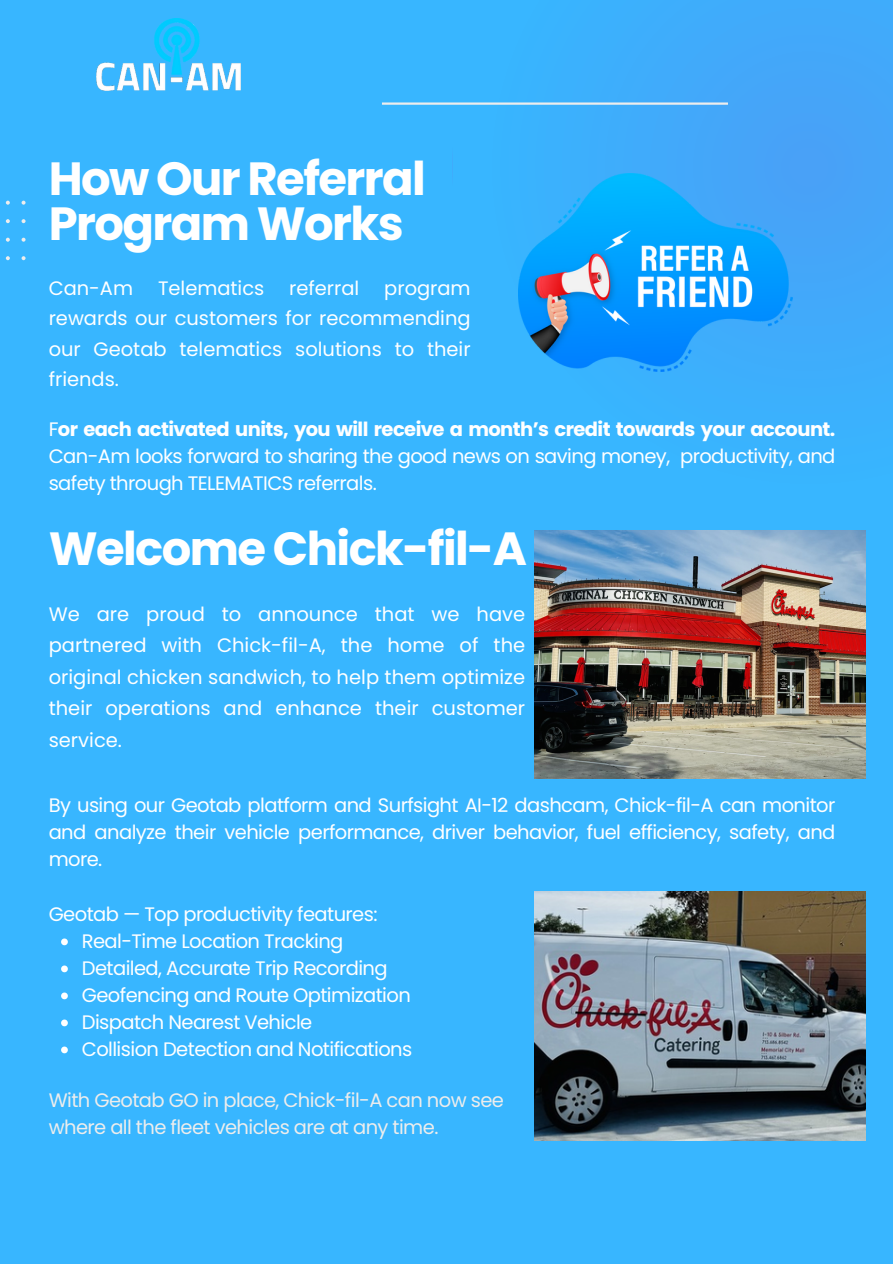
<style>
.page{position:relative;width:893px;height:1264px;background:#fff}
.page>*{position:absolute;margin:0;border:0;box-sizing:border-box;transform-origin:0 0}
.t1{font:700 46.5px/45px "Poppins";letter-spacing:-.035em;color:#fff}
.t2{font:19.5px/31.5px "Poppins";letter-spacing:-.03em;color:#fff;text-align:justify}
.t3{font:19.5px "Poppins";letter-spacing:-.03em;color:#ededed}
.t4{font:19.5px "Poppins";color:#fff}
.s1{font-weight:700}
</style>
<div class="page">
<div style="left:0;top:0;width:892px;height:1263px;background:#38b6ff"></div>
<svg style="left:452px;top:0;width:440px;height:344px;fill:#40abfb"></svg>
<svg style="left:5px;top:219px;width:5px;height:4px"></svg>
<svg style="left:22px;top:219px;width:3px;height:4px"></svg>
<svg style="left:5px;top:238px;width:5px;height:4px"></svg>
<svg style="left:22px;top:238px;width:3px;height:4px"></svg>
<svg style="left:5px;top:201px;width:5px;height:4px"></svg>
<svg style="left:22px;top:201px;width:3px;height:4px"></svg>
<svg style="left:5px;top:256px;width:5px;height:4px"></svg>
<svg style="left:22px;top:256px;width:3px;height:4px"></svg>
<hr style="left:382px;top:102px;width:346px;height:3px;background:#ededed">
<img style="left:96px;top:18px;width:144px;height:72px">
<img style="left:518px;top:174px;width:274px;height:198px">
<svg style="left:61px;top:938px;width:7px;height:7px"></svg>
<svg style="left:61px;top:965px;width:7px;height:7px"></svg>
<svg style="left:61px;top:992px;width:7px;height:7px"></svg>
<svg style="left:61px;top:1019px;width:7px;height:7px"></svg>
<svg style="left:61px;top:1046px;width:7px;height:7px"></svg>
<img style="left:534px;top:530px;width:331px;height:249px">
<img style="left:534px;top:891px;width:331px;height:249px">
<p class="t1" style="left:49px;top:156px;width:379px">How Our Referral<br>Program Works</p>
<p class="t2" style="left:49px;top:272px;width:86px">Can-Am</p>
<p class="t4" style="left:158px;top:274px;width:108px">Telematics</p>
<p class="t4" style="left:289px;top:274px;width:72px">referral</p>
<p class="t2" style="left:49px;top:273px;width:423px;line-height:30.3px;text-indent:335px">program rewards our customers for recommending our Geotab telematics solutions to their friends.</p>
<p class="t2" style="left:49px;top:415px;width:788px;line-height:27px">F<span class="s1">or each activated units, you will receive a month’s credit towards your account.<br></span>Can-Am looks forward to sharing the good news on saving money, productivity, and safety through TELEMATICS referrals.</p>
<p class="t1" style="left:49px;top:526px;width:480px">Welcome Chick-fil-A</p>
<p class="t2" style="left:49px;top:598px;width:478px">We are proud to announce that we have partnered with Chick-fil-A, the home of the original chicken sandwich, to help them optimize their operations and enhance their customer service.</p>
<p class="t2" style="left:49px;top:792px;width:788px;line-height:27px">By using our Geotab platform and Surfsight AI-12 dashcam, Chick-fil-A can monitor and analyze their vehicle performance, driver behavior, fuel efficiency, safety, and more.</p>
<p class="t2" style="left:49px;top:897px;width:330px">Geotab — Top productivity features:</p>
<p class="t2" style="left:82px;top:924px;width:263px">Real-Time Location Tracking</p>
<p class="t2" style="left:82px;top:951px;width:307px">Detailed, Accurate Trip Recording</p>
<p class="t2" style="left:82px;top:978px;width:330px">Geofencing and Route Optimization</p>
<p class="t2" style="left:82px;top:1005px;width:232px">Dispatch Nearest Vehicle</p>
<p class="t2" style="left:82px;top:1032px;width:332px">Collision Detection and Notifications</p>
<p class="t3" style="left:49px;top:1086px;width:457px">With Geotab GO in place, Chick-fil-A can now see</p>
<p class="t3" style="left:49px;top:1113px;width:391px">where all the fleet vehicles are at any time.</p>
</div>
